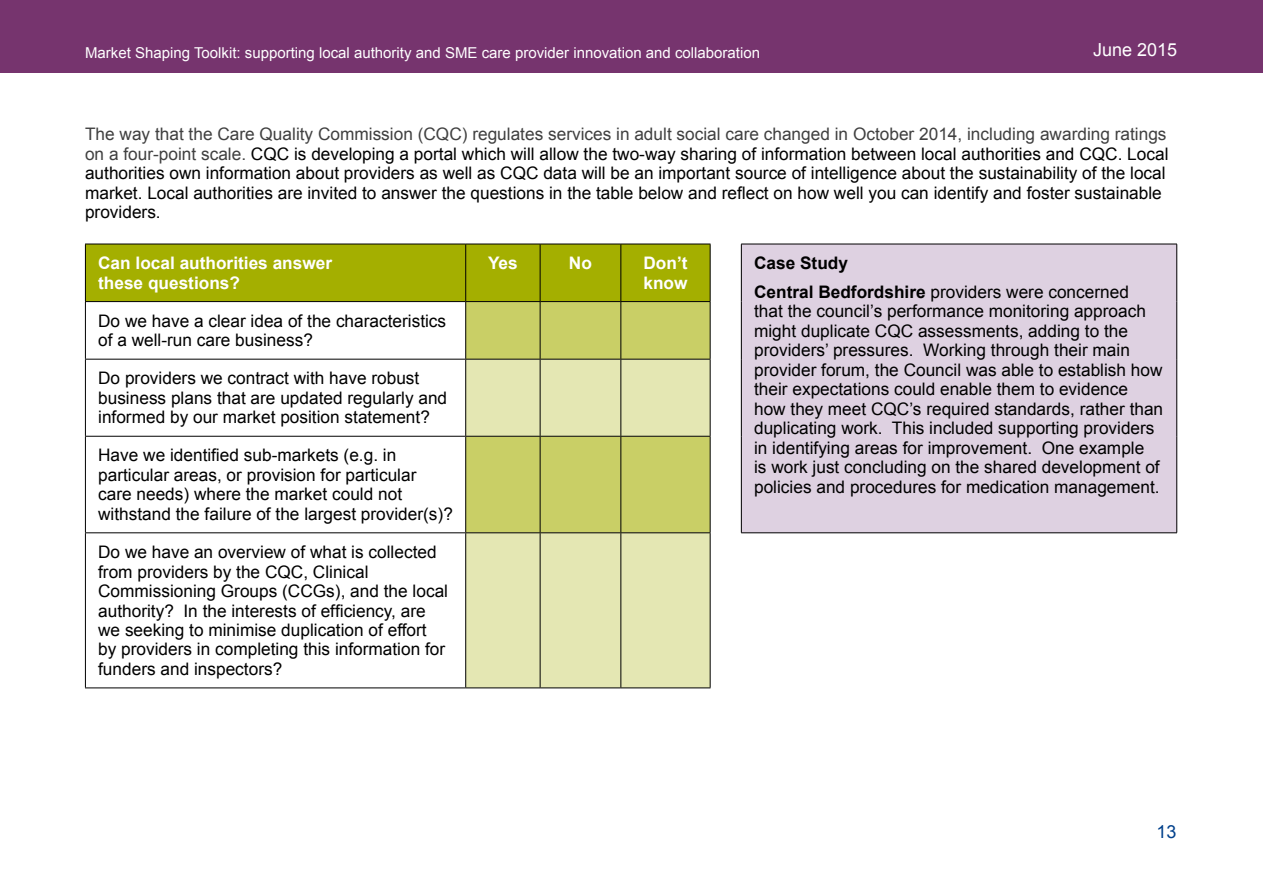
<style>
.page{position:relative;width:1263px;height:893px;background:#fff}
.page>*{position:absolute;margin:0;border:0;box-sizing:border-box;transform-origin:0 0}
.t1{font:18px "Arial";color:#fff}
.t2{font:18px "Arial";color:#00408b}
.t3{font:17.25px/19.5px "Arial";color:#000}
.t4{font:700 17.25px/19.5px "Arial";color:#fff}
.t5{font:700 17.25px/28.5px "Arial";color:#000}
.t6{font:15px "Arial";color:#fff}
.s1{color:#404040}
.s2{font-weight:400}
</style>
<div class="page">
<div style="left:0;top:0;width:1263px;height:72px;background:#76346e"></div>
<div style="left:85px;top:244px;width:381px;height:58px;background:#a4af00"></div>
<div style="left:466px;top:245px;width:244px;height:56px;background:#a4af00"></div>
<div style="left:741px;top:244px;width:436px;height:289px;background:#ded1e1"></div>
<svg style="left:86px;top:302px;width:379px;height:232px"></svg>
<div style="left:466px;top:302px;width:244px;height:57px;background:#c9cf66"></div>
<svg style="left:466px;top:360px;width:244px;height:327px;background:#dade9b"></svg>
<hr style="left:85px;top:244px;width:381px;height:1px;background:#000">
<hr style="left:85px;top:244px;width:1px;height:57px;background:#000">
<hr style="left:466px;top:244px;width:74px;height:1px;background:#000">
<hr style="left:465px;top:244px;width:1px;height:57px;background:#000">
<hr style="left:540px;top:244px;width:81px;height:1px;background:#000">
<hr style="left:540px;top:244px;width:1px;height:57px;background:#000">
<hr style="left:621px;top:244px;width:89px;height:1px;background:#000">
<hr style="left:620px;top:244px;width:1px;height:57px;background:#000">
<hr style="left:710px;top:244px;width:1px;height:57px;background:#000">
<hr style="left:85px;top:301px;width:381px;height:1px;background:#000">
<hr style="left:85px;top:302px;width:1px;height:57px;background:#000">
<hr style="left:466px;top:301px;width:74px;height:1px;background:#000">
<hr style="left:465px;top:302px;width:1px;height:57px;background:#000">
<hr style="left:540px;top:301px;width:81px;height:1px;background:#000">
<hr style="left:540px;top:302px;width:1px;height:57px;background:#000">
<hr style="left:621px;top:301px;width:89px;height:1px;background:#000">
<hr style="left:620px;top:302px;width:1px;height:57px;background:#000">
<hr style="left:710px;top:302px;width:1px;height:57px;background:#000">
<hr style="left:85px;top:359px;width:381px;height:1px;background:#000">
<hr style="left:85px;top:360px;width:1px;height:76px;background:#000">
<hr style="left:466px;top:359px;width:74px;height:1px;background:#000">
<hr style="left:465px;top:360px;width:1px;height:76px;background:#000">
<hr style="left:540px;top:359px;width:81px;height:1px;background:#000">
<hr style="left:540px;top:360px;width:1px;height:76px;background:#000">
<hr style="left:621px;top:359px;width:89px;height:1px;background:#000">
<hr style="left:620px;top:360px;width:1px;height:76px;background:#000">
<hr style="left:710px;top:360px;width:1px;height:76px;background:#000">
<hr style="left:85px;top:436px;width:381px;height:1px;background:#000">
<hr style="left:85px;top:437px;width:1px;height:95px;background:#000">
<hr style="left:466px;top:436px;width:74px;height:1px;background:#000">
<hr style="left:465px;top:437px;width:1px;height:95px;background:#000">
<hr style="left:540px;top:436px;width:81px;height:1px;background:#000">
<hr style="left:540px;top:437px;width:1px;height:95px;background:#000">
<hr style="left:621px;top:436px;width:89px;height:1px;background:#000">
<hr style="left:620px;top:437px;width:1px;height:95px;background:#000">
<hr style="left:710px;top:437px;width:1px;height:95px;background:#000">
<hr style="left:85px;top:532px;width:381px;height:1px;background:#000">
<hr style="left:85px;top:533px;width:1px;height:154px;background:#000">
<hr style="left:466px;top:532px;width:74px;height:1px;background:#000">
<hr style="left:465px;top:533px;width:1px;height:154px;background:#000">
<hr style="left:540px;top:532px;width:81px;height:1px;background:#000">
<hr style="left:540px;top:533px;width:1px;height:154px;background:#000">
<hr style="left:621px;top:532px;width:89px;height:1px;background:#000">
<hr style="left:620px;top:533px;width:1px;height:154px;background:#000">
<hr style="left:710px;top:533px;width:1px;height:154px;background:#000">
<hr style="left:85px;top:687px;width:381px;height:1px;background:#000">
<hr style="left:466px;top:687px;width:74px;height:1px;background:#000">
<hr style="left:540px;top:687px;width:81px;height:1px;background:#000">
<hr style="left:621px;top:687px;width:89px;height:1px;background:#000">
<hr style="left:741px;top:244px;width:436px;height:1px;background:#000">
<hr style="left:741px;top:244px;width:1px;height:58px;background:#000">
<hr style="left:1176px;top:244px;width:1px;height:58px;background:#000">
<hr style="left:741px;top:302px;width:1px;height:57px;background:#000">
<hr style="left:1176px;top:302px;width:1px;height:57px;background:#000">
<hr style="left:741px;top:359px;width:1px;height:77px;background:#000">
<hr style="left:1176px;top:359px;width:1px;height:77px;background:#000">
<hr style="left:741px;top:436px;width:1px;height:97px;background:#000">
<hr style="left:1176px;top:436px;width:1px;height:97px;background:#000">
<hr style="left:741px;top:533px;width:436px;height:1px;background:#000">
<p class="t6" style="left:85px;top:43px;width:677px">Market Shaping Toolkit: supporting local authority and SME care provider innovation and collaboration</p>
<p class="t1" style="left:1093px;top:38px;width:86px">June 2015</p>
<p class="t3" style="left:85px;top:124px;width:1085px"><span class="s1">The way that the Care Quality Commission (CQC) regulates services in adult social care changed in October 2014, including awarding ratings on a four-point scale.</span> CQC is developing a portal which will allow the two-way sharing of information between local authorities and CQC. Local authorities own information about providers as well as CQC data will be an important source of intelligence about the sustainability of the local market. Local authorities are invited to answer the questions in the table below and reflect on how well you can identify and foster sustainable providers.</p>
<p class="t4" style="left:98px;top:254px;width:235px">Can local authorities answer these questions?</p>
<p class="t4" style="left:488px;top:254px;width:31px">Yes</p>
<p class="t4" style="left:569px;top:254px;width:24px">No</p>
<p class="t4" style="left:643px;top:254px;width:46px">Don’t know</p>
<p class="t5" style="left:754px;top:250px;width:376px">Case Study<br>Central Bedfordshire <span class="s2">providers were concerned</span></p>
<p class="t3" style="left:754px;top:302px;width:411px">that the council’s performance monitoring approach might duplicate CQC assessments, adding to the providers’ pressures. Working through their main provider forum, the Council was able to establish how their expectations could enable them to evidence how they meet CQC’s required standards, rather than duplicating work. This included supporting providers in identifying areas for improvement. One example<br>is work just concluding on the shared development of policies and procedures for medication management.</p>
<p class="t3" style="left:98px;top:311px;width:350px">Do we have a clear idea of the characteristics of a well-run care business?</p>
<p class="t3" style="left:98px;top:369px;width:351px">Do providers we contract with have robust business plans that are updated regularly and informed by our market position statement?</p>
<p class="t3" style="left:98px;top:446px;width:356px">Have we identified sub-markets (e.g. in particular areas, or provision for particular care needs) where the market could not withstand the failure of the largest provider(s)?</p>
<p class="t3" style="left:98px;top:542px;width:351px">Do we have an overview of what is collected from providers by the CQC, Clinical Commissioning Groups (CCGs), and the local authority? In the interests of efficiency, are we seeking to minimise duplication of effort by providers in completing this information for funders and inspectors?</p>
<p class="t2" style="left:1156px;top:820px;width:22px">13</p>
</div>
